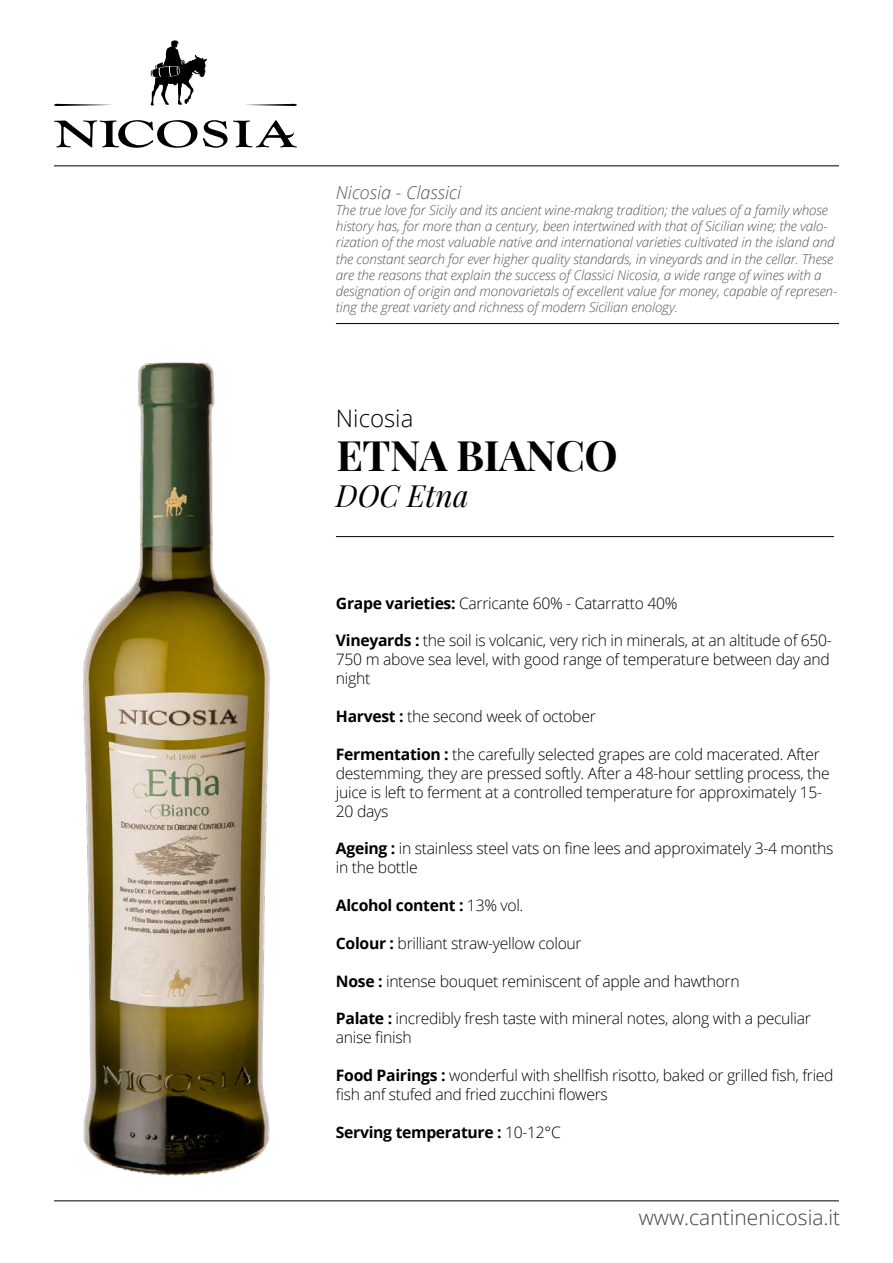
<style>
.page{position:relative;width:893px;height:1263px;background:#fff}
.page>*{position:absolute;margin:0;border:0;box-sizing:border-box;transform-origin:0 0}
.t1{font:700 42px "Playfair Display";letter-spacing:-.01em;color:#000}
.t2{font:italic 30px "Playfair Display";color:#000}
.t3{font:300 24px "Open Sans";color:#000}
.t4{font:300 21px "Open Sans";color:#424241}
.t5{font:italic 300 18px "Open Sans";color:#575756}
.t6{font:300 15.75px/18.9px "Open Sans";letter-spacing:-.02em;color:#000}
.t7{font:700 15.75px "Open Sans";letter-spacing:-.02em;color:#000}
.t8{font:italic 300 13.5px/16.2px "Open Sans";letter-spacing:-.01em;color:#575756}
.s1{font-weight:700}
.s2{font-weight:300}
</style>
<div class="page">
<svg style="left:54px;top:104px;width:58px;height:2px"></svg>
<svg style="left:246px;top:104px;width:51px;height:2px"></svg>
<svg style="left:54px;top:120px;width:243px;height:28px"></svg>
<svg style="left:150px;top:40px;width:57px;height:66px"></svg>
<hr style="left:336px;top:536px;width:498px;height:1px;background:#000">
<hr style="left:54px;top:165px;width:785px;height:1px;background:#000">
<hr style="left:54px;top:1200px;width:785px;height:1px;background:#000">
<hr style="left:336px;top:323px;width:503px;height:1px;background:#000">
<img style="left:83px;top:362px;width:187px;height:814px">
<p class="t5" style="left:336px;top:180px;width:127px">Nicosia - Classici</p>
<p class="t8" style="left:336px;top:201px;width:503px">The true love for Sicily and its ancient wine-makng tradition; the values of a family whose history has, for more than a century, been intertwined with that of Sicilian wine; the valo&shy;rization of the most valuable native and international varieties cultivated in the island and the constant search for ever higher quality standards, in vineyards and in the cellar. These are the reasons that explain the success of Classici Nicosia, a wide range of wines with a designation of origin and monovarietals of excellent value for money, capable of represen&shy;ting the great variety and richness of modern Sicilian enology.</p>
<h3 class="t3" style="left:336px;top:402px;width:79px">Nicosia</h3>
<h1 class="t1" style="left:336px;top:429px;width:283px">ETNA BIANCO</h1>
<h2 class="t2" style="left:336px;top:476px;width:134px">DOC Etna</h2>
<p class="t6" style="left:336px;top:593px;width:343px"><span class="s1">Grape varieties:</span> Carricante 60% - Catarratto 40%</p>
<p class="t6" style="left:336px;top:631px;width:498px"><span class="s1">Vineyards :</span> the soil is volcanic, very rich in minerals, at an altitude of 650-<br>750 m above sea level, with good range of temperature between day and night</p>
<p class="t6" style="left:336px;top:706px;width:261px"><span class="s1">Harvest :</span> the second week of october</p>
<p class="t6" style="left:336px;top:744px;width:495px"><span class="s1">Fermentation :</span> the carefully selected grapes are cold macerated. After destemming, they are pressed softly. After a 48-hour settling process, the juice is left to ferment at a controlled temperature for approximately 15- 20 days</p>
<p class="t6" style="left:336px;top:839px;width:499px"><span class="s1">Ageing :</span> in stainless steel vats on fine lees and approximately 3-4 months in the bottle</p>
<p class="t7" style="left:336px;top:894px;width:189px">Alcohol content : <span class="s2">13% vol.</span></p>
<p class="t6" style="left:336px;top:933px;width:247px"><span class="s1">Colour :</span> brilliant straw-yellow colour</p>
<p class="t6" style="left:336px;top:971px;width:405px"><span class="s1">Nose :</span> intense bouquet reminiscent of apple and hawthorn</p>
<p class="t6" style="left:336px;top:1009px;width:476px"><span class="s1">Palate :</span> incredibly fresh taste with mineral notes, along with a peculiar anise finish</p>
<p class="t6" style="left:336px;top:1065px;width:499px"><span class="s1">Food Pairings :</span> wonderful with shellfish risotto, baked or grilled fish, fried fish anf stufed and fried zucchini flowers</p>
<p class="t7" style="left:336px;top:1121px;width:226px">Serving temperature : <span class="s2">10-12°C</span></p>
<h3 class="t4" style="left:639px;top:1203px;width:203px">www.cantinenicosia.it</h3>
</div>
